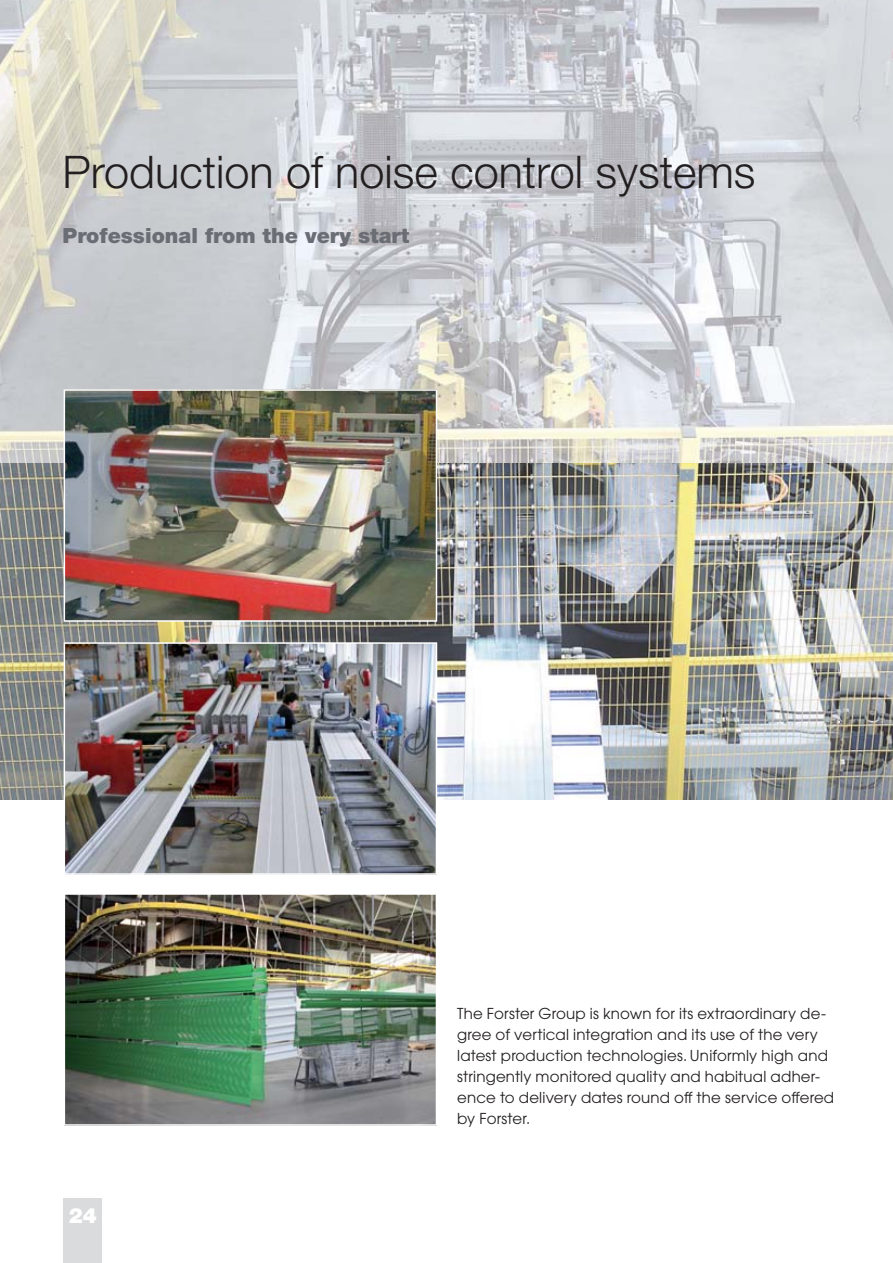
<style>
.page{position:relative;width:893px;height:1263px;background:#fff}
.page>*{position:absolute;margin:0;border:0;box-sizing:border-box;transform-origin:0 0}
.t1{font:300 45px "Helvetica Neue LT Pro";color:#231f20}
.t2{font:900 21px "Helvetica Neue LT Pro";color:#6a6e74}
.t3{font:900 21px "Helvetica Neue LT Pro";color:#fff}
.t4{font:15px/21px "ITC Avant Garde Pro";letter-spacing:.01em;color:#231f20}
</style>
<div class="page">
<img style="left:0;top:0;width:733px;height:464px">
<img style="left:733px;top:0;width:159px;height:464px">
<img style="left:0;top:464px;width:892px;height:335px">
<img style="left:64px;top:894px;width:373px;height:232px">
<img style="left:64px;top:389px;width:373px;height:233px">
<img style="left:64px;top:642px;width:373px;height:233px">
<div style="left:64px;top:1198px;width:38px;height:65px;background:#dadbdc"></div>
<h1 class="t1" style="left:63px;top:155px;width:694px">Production of noise control systems</h1>
<h2 class="t2" style="left:63px;top:228px;width:348px">Professional from the very start</h2>
<h2 class="t3" style="left:69px;top:1207px;width:30px">24</h2>
<p class="t4" style="left:457px;top:1003px;width:378px">The Forster Group is known for its extraordinary de&shy;gree of vertical integration and its use of the very latest production technologies. Uniformly high and stringently monitored quality and habitual adher&shy;ence to delivery dates round off the service offered by Forster.</p>
</div>
